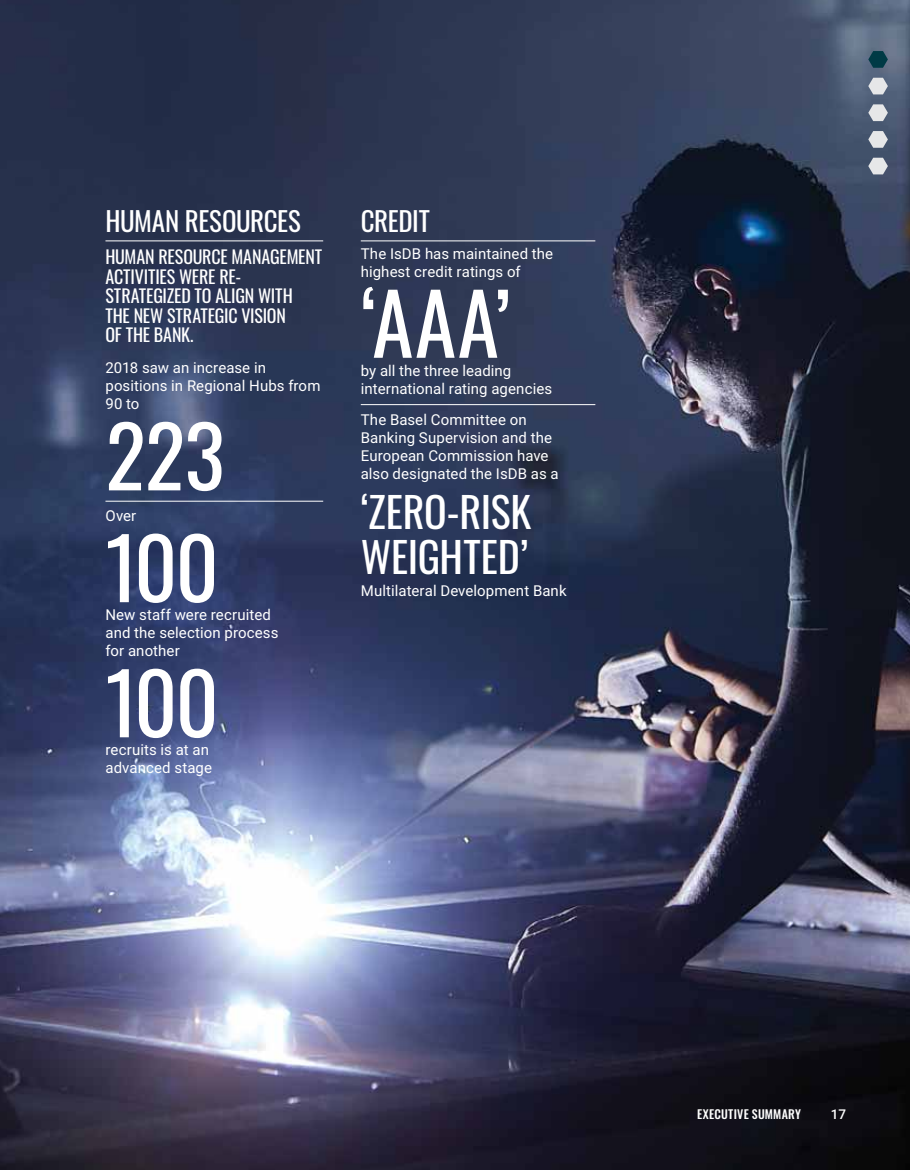
<style>
.page{position:relative;width:910px;height:1170px;background:#fff}
.page>*{position:absolute;margin:0;border:0;box-sizing:border-box;transform-origin:0 0}
.t1{font:84px "Oswald";letter-spacing:-.015em;color:#fff}
.t2{font:42px/45px "Oswald";letter-spacing:-.005em;color:#fff}
.t3{font:27px "Oswald";letter-spacing:-.015em;color:#fff}
.t4{font:18px/19.5px "Oswald";letter-spacing:-.01em;color:#fff}
.t5{font:15px/18px "Roboto";letter-spacing:.005em;color:#fff}
.t6{font:500 13.5px "Roboto";color:#fff}
.t7{font:500 12px "Oswald";letter-spacing:.025em;color:#fff}
</style>
<div class="page">
<img style="left:0;top:0;width:910px;height:1169px">
<svg style="left:868px;top:51px;width:20px;height:17px"></svg>
<svg style="left:868px;top:78px;width:20px;height:16px"></svg>
<svg style="left:868px;top:104px;width:20px;height:17px"></svg>
<svg style="left:868px;top:131px;width:20px;height:17px"></svg>
<svg style="left:868px;top:158px;width:20px;height:16px"></svg>
<hr style="left:361px;top:240px;width:234px;height:1px;background:#fff">
<hr style="left:361px;top:404px;width:234px;height:1px;background:#fff">
<hr style="left:105px;top:240px;width:218px;height:1px;background:#fff">
<hr style="left:105px;top:501px;width:218px;height:1px;background:#fff">
<h3 class="t3" style="left:105px;top:210px;width:197px">HUMAN RESOURCES</h3>
<p class="t4" style="left:105px;top:249px;width:218px">HUMAN RESOURCE MANAGEMENT<br>ACTIVITIES WERE RE-<br>STRATEGIZED TO ALIGN WITH<br>THE NEW STRATEGIC VISION<br>OF THE BANK.</p>
<p class="t5" style="left:105px;top:360px;width:216px">2018 saw an increase in positions in Regional Hubs from<br>90 to</p>
<h1 class="t1" style="left:105px;top:420px;width:121px">223</h1>
<p class="t5" style="left:105px;top:508px;width:32px">Over</p>
<h1 class="t1" style="left:105px;top:532px;width:115px">100</h1>
<p class="t5" style="left:105px;top:607px;width:174px">New staff were recruited and the selection process for another</p>
<h1 class="t1" style="left:105px;top:667px;width:115px">100</h1>
<p class="t5" style="left:105px;top:742px;width:108px">recruits is at an advanced stage</p>
<h3 class="t3" style="left:361px;top:210px;width:71px">CREDIT</h3>
<p class="t5" style="left:361px;top:245px;width:194px">The IsDB has maintained the highest credit ratings of</p>
<h1 class="t1" style="left:361px;top:288px;width:151px">‘AAA’</h1>
<p class="t5" style="left:361px;top:363px;width:193px">by all the three leading international rating agencies</p>
<p class="t5" style="left:361px;top:411px;width:199px">The Basel Committee on<br>Banking Supervision and the<br>European Commission have also designated the IsDB as a</p>
<h2 class="t2" style="left:361px;top:494px;width:172px">‘ZERO-RISK<br>WEIGHTED’</h2>
<p class="t5" style="left:361px;top:583px;width:207px">Multilateral Development Bank</p>
<p class="t7" style="left:697px;top:1108px;width:105px">EXECUTIVE SUMMARY</p>
<p class="t6" style="left:831px;top:1108px;width:17px">17</p>
</div>
